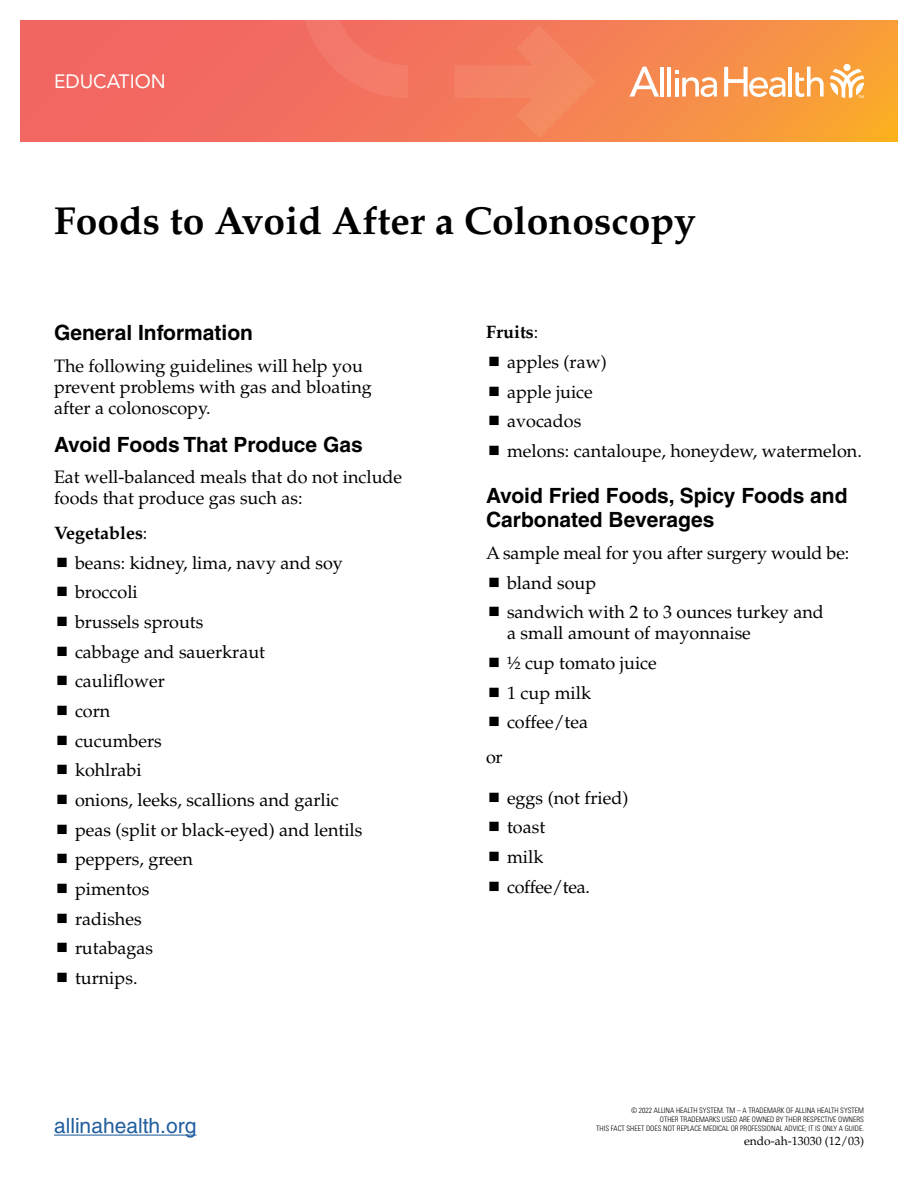
<style>
.page{position:relative;width:918px;height:1188px;background:#fff}
.page>*{position:absolute;margin:0;border:0;box-sizing:border-box;transform-origin:0 0}
.t1{font:700 39px "Palatino";color:#000}
.t2{font:700 21px/24px "Helvetica";color:#000}
.t3{font:21px "Helvetica";color:#215e9e}
.t4{font:19.2px "Avenir LT Std";color:#fff}
.t5{font:18px/29.7px "Palatino";color:#000}
.t6{font:12px "Palatino";color:#000}
.t7{font:300 condensed 7.5px/9px "Univers";color:#000;text-align:right}
.s1{font-weight:700}
</style>
<div class="page">
<hr style="left:54px;top:1135px;width:142px;height:1px;background:#215e9e">
<svg style="left:20px;top:20px;width:878px;height:122px;background:#f47b54"></svg>
<svg style="left:830px;top:69px;width:34px;height:29px"></svg>
<div style="left:844px;top:64px;width:7px;height:7px;background:#fff;border-radius:50%"></div>
<hr style="left:660px;top:67px;width:4px;height:30px;background:#fff">
<hr style="left:667px;top:67px;width:4px;height:30px;background:#fff">
<hr style="left:789px;top:67px;width:3px;height:30px;background:#fff">
<svg style="left:795px;top:67px;width:29px;height:30px"></svg>
<svg style="left:675px;top:71px;width:42px;height:26px"></svg>
<svg style="left:629px;top:67px;width:30px;height:30px"></svg>
<svg style="left:724px;top:67px;width:62px;height:30px"></svg>
<svg style="left:454px;top:25px;width:142px;height:113px;background:#f37f5d"></svg>
<svg style="left:301px;top:20px;width:127px;height:78px;background:#f27362"></svg>
<p class="t4" style="left:54px;top:70px;width:113px">EDUCATION</p>
<h1 class="t1" style="left:54px;top:198px;width:643px">Foods to Avoid After a Colonoscopy</h1>
<p class="t2" style="left:54px;top:321px;width:201px">General Information</p>
<p class="t5" style="left:54px;top:356px;width:319px;line-height:21px">The following guidelines will help you prevent problems with gas and bloating after a colonoscopy.</p>
<p class="t2" style="left:54px;top:432px;width:310px">Avoid Foods That Produce Gas</p>
<p class="t5" style="left:54px;top:467px;width:350px;line-height:21px">Eat well-balanced meals that do not include foods that produce gas such as:</p>
<p class="t5" style="left:75px;top:518px;width:289px;text-indent:-21px"><span class="s1">Vegetables</span>:<br>beans: kidney, lima, navy and soy broccoli<br>brussels sprouts<br>cabbage and sauerkraut<br>cauliflower<br>corn<br>cucumbers<br>kohlrabi<br>onions, leeks, scallions and garlic peas (split or black-eyed) and lentils peppers, green<br>pimentos<br>radishes<br>rutabagas<br>turnips.</p>
<p class="t3" style="left:54px;top:1113px;width:144px">allinahealth.org</p>
<p class="t5" style="left:507px;top:317px;width:356px;text-indent:-21px"><span class="s1">Fruits</span>:<br>apples (raw)<br>apple juice<br>avocados<br>melons: cantaloupe, honeydew, watermelon.</p>
<p class="t2" style="left:486px;top:483px;width:363px">Avoid Fried Foods, Spicy Foods and<br>Carbonated Beverages</p>
<p class="t5" style="left:507px;top:538px;width:344px;text-indent:-21px">A sample meal for you after surgery would be: bland soup<br>sandwich with 2 to 3 ounces turkey and</p>
<p class="t5" style="left:507px;top:619px;width:245px">a small amount of mayonnaise ½ cup tomato juice<br>1 cup milk<br>coffee/tea</p>
<p class="t5" style="left:486px;top:743px;width:18px">or</p>
<p class="t5" style="left:507px;top:783px;width:123px">eggs (not fried) toast<br>milk coffee/tea.</p>
<p class="t7" style="left:596px;top:1106px;width:269px">© 2022 ALLINA HEALTH SYSTEM. TM – A TRADEMARK OF ALLINA HEALTH SYSTEM<br>OTHER TRADEMARKS USED ARE OWNED BY THEIR RESPECTIVE OWNERS<br>THIS FACT SHEET DOES NOT REPLACE MEDICAL OR PROFESSIONAL ADVICE; IT IS ONLY A GUIDE.</p>
<p class="t6" style="left:744px;top:1134px;width:121px">endo-ah-13030 (12/03)</p>
</div>
